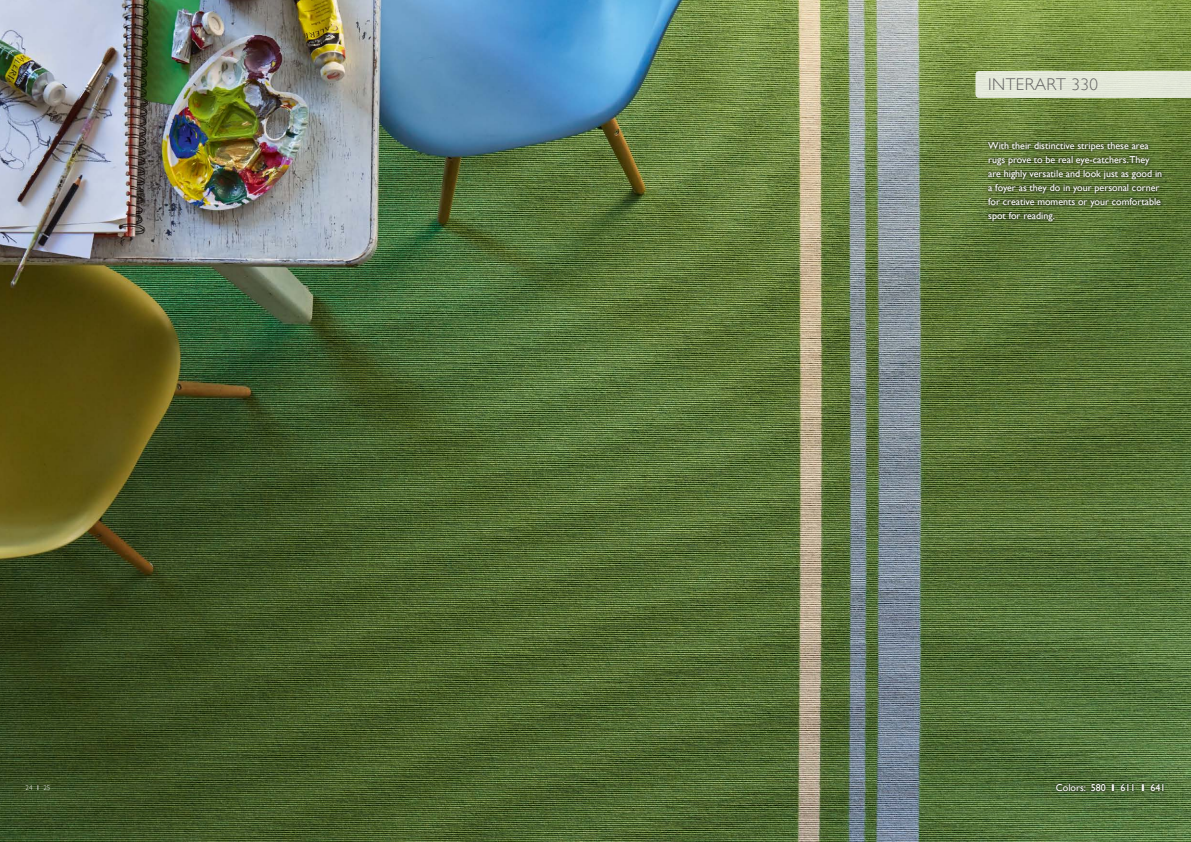
<style>
.page{position:relative;width:1191px;height:842px;background:#fff}
.page>*{position:absolute;margin:0;border:0;box-sizing:border-box;transform-origin:0 0}
.t1{font:300 17px "Gill Sans";letter-spacing:.025em;color:#636362}
.t2{font:10px/14px "Gill Sans";color:#fff}
.t3{font:300 7px "Gill Sans";color:#fff}
.s1{font-weight:400}
.s2{font-weight:700}
</style>
<div class="page">
<img style="left:0;top:0;width:1191px;height:842px">
<svg style="left:975px;top:71px;width:216px;height:27px;background:#e2e6d7"></svg>
<div style="left:984px;top:139px;width:181px;height:86px;background:#1a1a18;opacity:.42"></div>
<div style="left:1054px;top:782px;width:111px;height:11px;background:#1a1a18;opacity:.42"></div>
<p class="t3" style="left:26px;top:783px;width:26px">24 <span class="s1">I</span> 25</p>
<h1 class="t1" style="left:988px;top:71px;width:111px">INTERART 330</h1>
<p class="t2" style="left:988px;top:139px;width:175px">With their distinctive stripes these area rugs prove to be real eye-catchers.They are highly versatile and look just as good in a foyer as they do in your personal corner for creative moments or your comfortable spot for reading.</p>
<p class="t2" style="left:1055px;top:780px;width:111px">Colors: 580 <span class="s2">I</span> 611 <span class="s2">I</span> 641</p>
</div>
